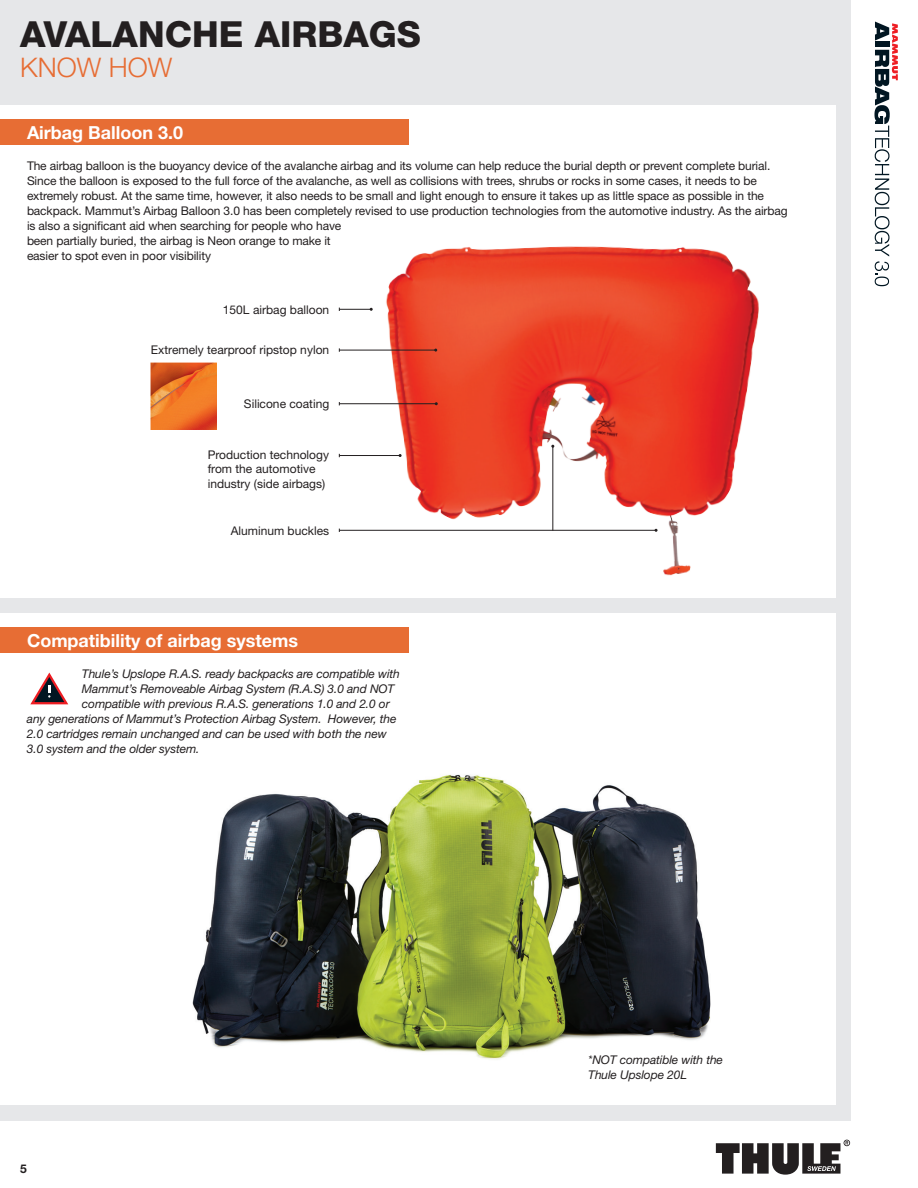
<style>
.page{position:relative;width:918px;height:1188px;background:#fff}
.page>*{position:absolute;margin:0;border:0;box-sizing:border-box;transform-origin:0 0}
.t1{font:800 36px "Helvetica Neue LT Std";color:#231f20}
.t2{font:300 27px "Helvetica Neue LT Std";color:#e76d34}
.t3{font:700 18px "Helvetica Neue LT Std";color:#fff}
.t4{font:12px/15px "Helvetica Neue LT Std";letter-spacing:-.01em;color:#231f20}
.t5{font:italic 12px/15px "Helvetica Neue LT Std";letter-spacing:-.01em;color:#231f20}
.t6{font:700 12px "Helvetica Neue LT Std";color:#231f20}
</style>
<div class="page">
<div style="left:0;top:0;width:850px;height:1120px;background:#e6e7e9"></div>
<svg style="left:716px;top:1140px;width:134px;height:35px"></svg>
<svg style="left:874px;top:22px;width:24px;height:264px"></svg>
<div style="left:0;top:106px;width:835px;height:492px;background:#fff"></div>
<div style="left:0;top:614px;width:835px;height:491px;background:#fff"></div>
<div style="left:0;top:120px;width:408px;height:25px;background:#e76d34"></div>
<div style="left:0;top:628px;width:408px;height:25px;background:#e76d34"></div>
<img style="left:192px;top:774px;width:519px;height:286px">
<svg style="left:30px;top:672px;width:38px;height:33px"></svg>
<img style="left:372px;top:246px;width:387px;height:330px">
<img style="left:151px;top:363px;width:66px;height:66px">
<hr style="left:339px;top:309px;width:32px;height:1px;background:#231f20">
<hr style="left:339px;top:350px;width:97px;height:1px;background:#231f20">
<hr style="left:339px;top:403px;width:97px;height:1px;background:#231f20">
<hr style="left:339px;top:455px;width:61px;height:1px;background:#231f20">
<hr style="left:339px;top:530px;width:317px;height:1px;background:#231f20">
<hr style="left:552px;top:446px;width:1px;height:85px;background:#231f20">
<h1 class="t1" style="left:20px;top:13px;width:402px">AVALANCHE AIRBAGS</h1>
<h2 class="t2" style="left:20px;top:51px;width:154px">KNOW HOW</h2>
<h3 class="t3" style="left:27px;top:121px;width:158px">Airbag Balloon 3.0</h3>
<p class="t4" style="left:27px;top:158px;width:762px">The airbag balloon is the buoyancy device of the avalanche airbag and its volume can help reduce the burial depth or prevent complete burial.<br>Since the balloon is exposed to the full force of the avalanche, as well as collisions with trees, shrubs or rocks in some cases, it needs to be extremely robust. At the same time, however, it also needs to be small and light enough to ensure it takes up as little space as possible in the backpack. Mammut’s Airbag Balloon 3.0 has been completely revised to use production technologies from the automotive industry. As the airbag is also a significant aid when searching for people who have<br>been partially buried, the airbag is Neon orange to make it<br>easier to spot even in poor visibility</p>
<p class="t4" style="left:223px;top:302px;width:108px">150L airbag balloon</p>
<p class="t4" style="left:151px;top:342px;width:180px">Extremely tearproof ripstop nylon</p>
<p class="t4" style="left:244px;top:396px;width:87px">Silicone coating</p>
<p class="t4" style="left:208px;top:447px;width:123px;line-height:14.4px">Production technology from the automotive industry (side airbags)</p>
<p class="t4" style="left:231px;top:523px;width:100px">Aluminum buckles</p>
<h3 class="t3" style="left:27px;top:629px;width:273px">Compatibility of airbag systems</h3>
<p class="t5" style="left:82px;top:666px;width:320px">Thule’s Upslope R.A.S. ready backpacks are compatible with</p>
<p class="t5" style="left:82px;top:681px;width:314px">Mammut’s Removeable Airbag System (R.A.S) 3.0 and NOT</p>
<p class="t5" style="left:82px;top:696px;width:309px">compatible with previous R.A.S. generations 1.0 and 2.0 or</p>
<p class="t5" style="left:27px;top:711px;width:371px">any generations of Mammut’s Protection Airbag System. However, the</p>
<p class="t5" style="left:27px;top:726px;width:361px">2.0 cartridges remain unchanged and can be used with both the new</p>
<p class="t5" style="left:27px;top:741px;width:174px">3.0 system and the older system.</p>
<p class="t6" style="left:20px;top:1161px;width:8px">5</p>
<p class="t5" style="left:588px;top:1052px;width:136px">*NOT compatible with the<br>Thule Upslope 20L</p>
</div>
